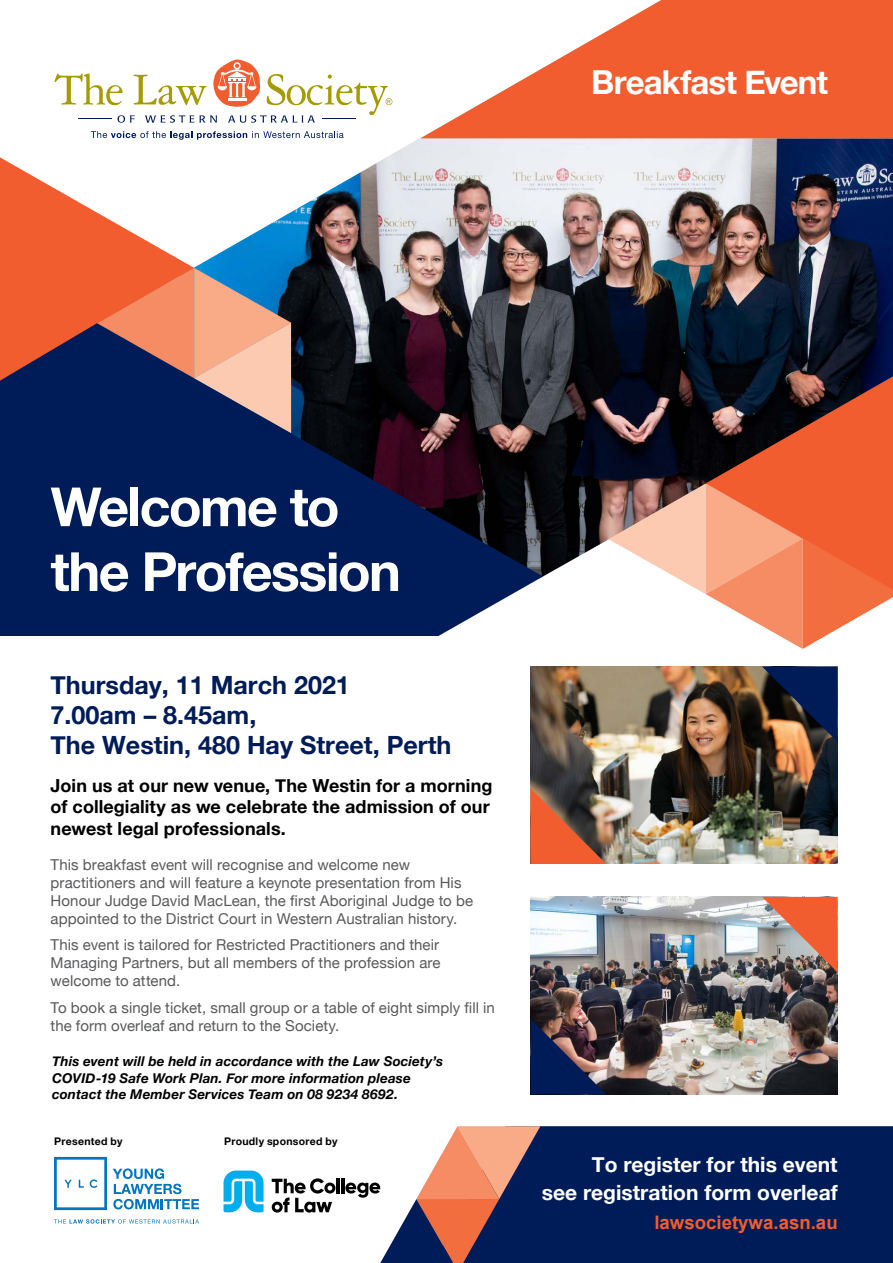
<style>
.page{position:relative;width:893px;height:1263px;background:#fff}
.page>*{position:absolute;margin:0;border:0;box-sizing:border-box;transform-origin:0 0}
.t1{font:700 54px/64.8px "Helvetica Neue";letter-spacing:-.035em;color:#fff}
.t2{font:700 33px "Helvetica Neue";letter-spacing:-.03em;color:#fff}
.t3{font:700 25.2px/30.2px "Helvetica Neue";color:#001c58}
.t4{font:700 21px/28.5px "Helvetica Neue";color:#fff;text-align:right}
.t5{font:700 18.6px "Arial";color:#f15d2f}
.t6{font:700 18px/21.6px "Helvetica Neue";letter-spacing:.005em;color:#000}
.t7{font:15px/18px "Helvetica Neue";letter-spacing:.005em;color:#58595b}
.t8{font:italic 700 13.5px/16.2px "Helvetica Neue";letter-spacing:.01em;color:#000}
.t9{font:700 10.5px "Helvetica Neue";letter-spacing:.025em;color:#000}
</style>
<div class="page">
<div style="left:540px;top:1126px;width:353px;height:137px;background:#001c58"></div>
<img style="left:291px;top:138px;width:602px;height:439px">
<svg style="left:0;top:157px;width:291px;height:166px"></svg>
<svg style="left:608px;top:376px;width:285px;height:273px;background:#b87460"></svg>
<svg style="left:0;top:323px;width:543px;height:313px;background:#21294f"></svg>
<div style="left:0;top:637px;width:761px;height:409px;background:#fff"></div>
<svg style="left:91px;top:131px;width:253px;height:9px"></svg>
<svg style="left:55px;top:59px;width:337px;height:64px"></svg>
<svg style="left:421px;top:0;width:472px;height:138px;fill:#f15d2f"></svg>
<svg style="left:54px;top:1219px;width:145px;height:4px"></svg>
<svg style="left:54px;top:1157px;width:53px;height:53px"></svg>
<svg style="left:113px;top:1168px;width:86px;height:41px"></svg>
<svg style="left:224px;top:1170px;width:40px;height:42px"></svg>
<hr style="left:337px;top:1178px;width:3px;height:15px;background:#000">
<hr style="left:341px;top:1178px;width:3px;height:15px;background:#000">
<svg style="left:272px;top:1178px;width:63px;height:34px"></svg>
<img style="left:531px;top:666px;width:307px;height:198px">
<img style="left:531px;top:897px;width:307px;height:197px">
<img style="left:531px;top:1019px;width:75px;height:75px">
<img style="left:762px;top:897px;width:76px;height:75px">
<img style="left:762px;top:666px;width:76px;height:76px">
<svg style="left:531px;top:788px;width:75px;height:76px;background:#a4563b"></svg>
<svg style="left:345px;top:1126px;width:195px;height:137px"></svg>
<h2 class="t2" style="left:591px;top:62px;width:238px">Breakfast Event</h2>
<h1 class="t1" style="left:51px;top:473px;width:352px">Welcome to the Profession</h1>
<h3 class="t3" style="left:51px;top:669px;width:402px">Thursday, 11 March 2021<br>7.00am – 8.45am,<br>The Westin, 480 Hay Street, Perth</h3>
<p class="t6" style="left:51px;top:774px;width:443px">Join us at our new venue, The Westin for a morning of collegiality as we celebrate the admission of our newest legal professionals.</p>
<p class="t7" style="left:51px;top:855px;width:424px">This breakfast event will recognise and welcome new practitioners and will feature a keynote presentation from His Honour Judge David MacLean, the first Aboriginal Judge to be appointed to the District Court in Western Australian history.</p>
<p class="t7" style="left:51px;top:936px;width:392px;text-align:justify">This event is tailored for Restricted Practitioners and their Managing Partners, but all members of the profession are welcome to attend.</p>
<p class="t7" style="left:51px;top:998px;width:446px">To book a single ticket, small group or a table of eight simply fill in the form overleaf and return to the Society.</p>
<p class="t8" style="left:52px;top:1053px;width:393px">This event will be held in accordance with the Law Society’s<br>COVID-19 Safe Work Plan. For more information please contact the Member Services Team on 08 9234 8692.</p>
<p class="t9" style="left:54px;top:1134px;width:70px">Presented by</p>
<p class="t9" style="left:224px;top:1134px;width:115px">Proudly sponsored by</p>
<h3 class="t4" style="left:542px;top:1150px;width:297px">To register for this event<br>see registration form overleaf</h3>
<p class="t5" style="left:654px;top:1209px;width:185px">lawsocietywa.asn.au</p>
</div>
